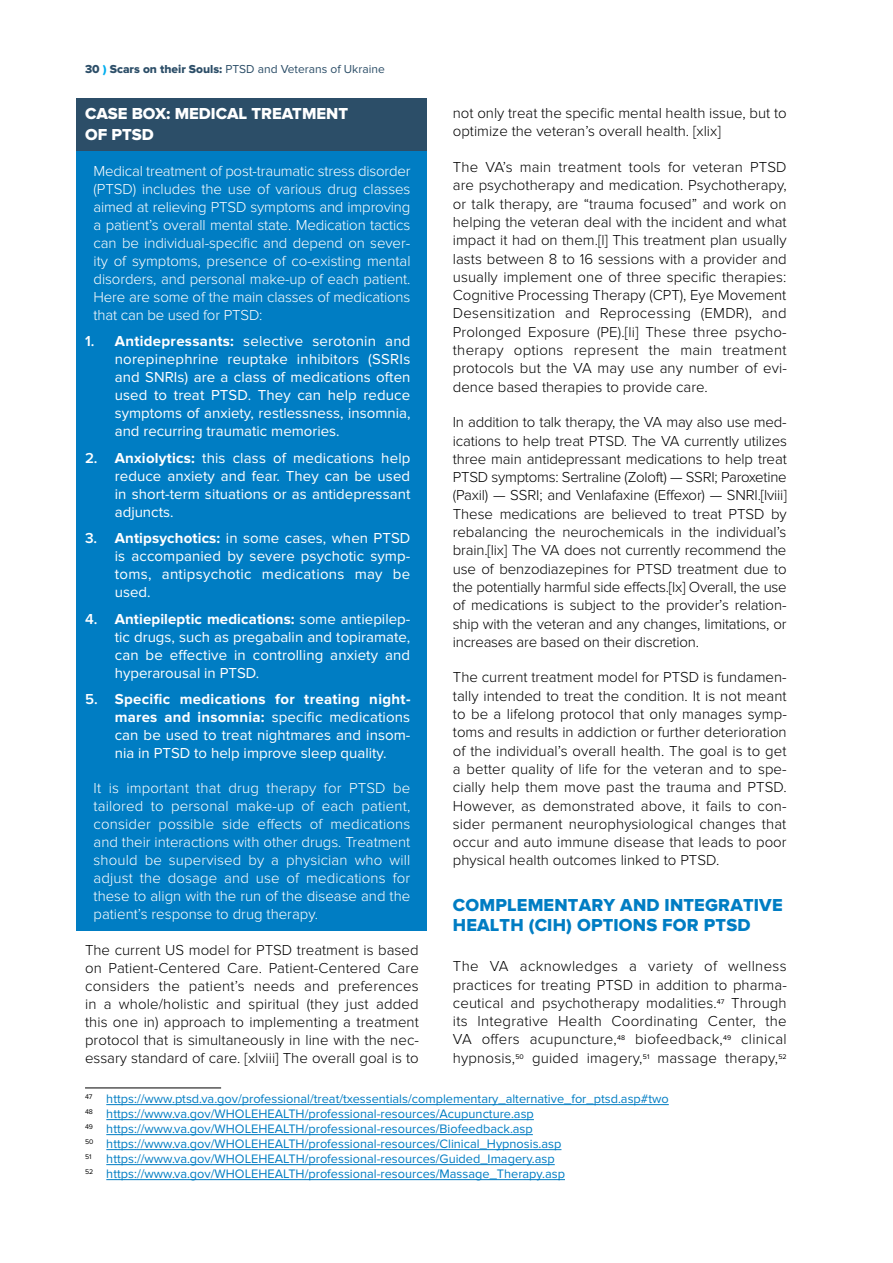
<style>
.page{position:relative;width:893px;height:1263px;background:#fff}
.page>*{position:absolute;margin:0;border:0;box-sizing:border-box;transform-origin:0 0}
.t1{font:18px/20.1px "Proxima Nova Extrabld";letter-spacing:.01em;color:#007dc3}
.t2{font:16.5px/21px "Proxima Nova Extrabld";color:#fff}
.t3{font:300 15px/18.3px "Proxima Nova";color:#000;text-align:justify}
.t4{font:15px/18px "Proxima Nova";letter-spacing:.005em;color:#fff;text-align:justify}
.t5{font:300 15px/18px "Proxima Nova";letter-spacing:-.005em;color:#fff;text-align:justify}
.t6{font:12.75px/15px "Proxima Nova";color:#007dc3}
.t7{font:12px "Proxima Nova";color:#2c4e68}
.s1{font-family:"Proxima Nova Extrabld"}
.s2{font-family:"Proxima Nova Extrabld";color:#00aeef}
.s3{font-weight:600}
.s4{font-weight:700}
</style>
<div class="page">
<div style="left:77px;top:98px;width:350px;height:54px;background:#2c4e68"></div>
<div style="left:77px;top:151px;width:350px;height:180px;background:#007dc3"></div>
<div style="left:77px;top:321px;width:350px;height:127px;background:#007dc3"></div>
<div style="left:77px;top:438px;width:350px;height:90px;background:#007dc3"></div>
<div style="left:77px;top:518px;width:350px;height:91px;background:#007dc3"></div>
<div style="left:77px;top:599px;width:350px;height:90px;background:#007dc3"></div>
<div style="left:77px;top:679px;width:350px;height:91px;background:#007dc3"></div>
<div style="left:77px;top:769px;width:350px;height:162px;background:#007dc3"></div>
<hr style="left:85px;top:1087px;width:136px;height:1px;background:#000">
<hr style="left:106px;top:1104px;width:563px;height:1px;background:#007dc3">
<hr style="left:106px;top:1119px;width:428px;height:1px;background:#007dc3">
<hr style="left:106px;top:1134px;width:427px;height:1px;background:#007dc3">
<hr style="left:106px;top:1149px;width:455px;height:1px;background:#007dc3">
<hr style="left:106px;top:1164px;width:449px;height:1px;background:#007dc3">
<hr style="left:106px;top:1179px;width:459px;height:1px;background:#007dc3">
<p class="t7" style="left:85px;top:62px;width:301px"><span class="s1">30</span> <span class="s2">)</span> <span class="s1">Scars on their Souls:</span> PTSD and Veterans of Ukraine</p>
<p class="t2" style="left:85px;top:104px;width:265px">CASE BOX: MEDICAL TREATMENT<br>OF PTSD</p>
<p class="t5" style="left:94px;top:162px;width:319px">Medical treatment of post-traumatic stress disorder (PTSD) includes the use of various drug classes aimed at relieving PTSD symptoms and improving a patient’s overall mental state. Medication tactics can be individual-specific and depend on sever&shy;ity of symptoms, presence of co-existing mental disorders, and personal make-up of each patient.<br>Here are some of the main classes of medications that can be used for PTSD:</p>
<p class="t4" style="left:115px;top:332px;width:297px;text-indent:-30px"><span class="s3">1.</span> <span class="s4">Antidepressants:</span> selective serotonin and norepinephrine reuptake inhibitors (SSRIs and SNRIs) are a class of medications often used to treat PTSD. They can help reduce symptoms of anxiety, restlessness, insomnia, and recurring traumatic memories.</p>
<p class="t4" style="left:115px;top:449px;width:297px;text-indent:-30px"><span class="s3">2.</span> <span class="s4">Anxiolytics:</span> this class of medications help reduce anxiety and fear. They can be used in short-term situations or as antidepressant adjuncts.</p>
<p class="t4" style="left:115px;top:529px;width:297px;text-indent:-30px"><span class="s3">3.</span> <span class="s4">Antipsychotics:</span> in some cases, when PTSD is accompanied by severe psychotic symp&shy;toms, antipsychotic medications may be used.</p>
<p class="t4" style="left:115px;top:610px;width:297px;text-indent:-30px"><span class="s3">4.</span> <span class="s4">Antiepileptic medications:</span> some antiepilep&shy;tic drugs, such as pregabalin and topiramate, can be effective in controlling anxiety and hyperarousal in PTSD.</p>
<p class="t4" style="left:115px;top:690px;width:297px;text-indent:-30px"><span class="s3">5.</span> <span class="s4">Specific medications for treating night&shy;mares and insomnia:</span> specific medications can be used to treat nightmares and insom&shy;nia in PTSD to help improve sleep quality.</p>
<p class="t5" style="left:94px;top:780px;width:318px">It is important that drug therapy for PTSD be tailored to personal make-up of each patient, consider possible side effects of medications and their interactions with other drugs. Treatment should be supervised by a physician who will adjust the dosage and use of medications for these to align with the run of the disease and the patient’s response to drug therapy.</p>
<p class="t3" style="left:85px;top:941px;width:335px">The current US model for PTSD treatment is based on Patient-Centered Care. Patient-Centered Care considers the patient’s needs and preferences in a whole/holistic and spiritual (they just added this one in) approach to implementing a treatment protocol that is simultaneously in line with the nec&shy;essary standard of care. [xlviii] The overall goal is to</p>
<p class="t6" style="left:85px;top:1091px;width:585px"><sup>47</sup> https://www.ptsd.va.gov/professional/treat/txessentials/complementary_alternative_for_ptsd.asp#two <sup>48</sup> https://www.va.gov/WHOLEHEALTH/professional-resources/Acupuncture.asp<br><sup>49</sup> https://www.va.gov/WHOLEHEALTH/professional-resources/Biofeedback.asp<br><sup>50</sup> https://www.va.gov/WHOLEHEALTH/professional-resources/Clinical_Hypnosis.asp<br><sup>51</sup> https://www.va.gov/WHOLEHEALTH/professional-resources/Guided_Imagery.asp<br><sup>52</sup> https://www.va.gov/WHOLEHEALTH/professional-resources/Massage_Therapy.asp</p>
<p class="t3" style="left:453px;top:104px;width:335px">not only treat the specific mental health issue, but to optimize the veteran’s overall health. [xlix]</p>
<p class="t3" style="left:453px;top:158px;width:335px">The VA’s main treatment tools for veteran PTSD are psychotherapy and medication. Psychotherapy, or talk therapy, are “trauma focused” and work on helping the veteran deal with the incident and what impact it had on them.[l] This treatment plan usually lasts between 8 to 16 sessions with a provider and usually implement one of three specific therapies:<br>Cognitive Processing Therapy (CPT), Eye Movement Desensitization and Reprocessing (EMDR), and Prolonged Exposure (PE).[li] These three psycho&shy;therapy options represent the main treatment protocols but the VA may use any number of evi&shy;dence based therapies to provide care.</p>
<p class="t3" style="left:453px;top:413px;width:335px">In addition to talk therapy, the VA may also use med&shy;ications to help treat PTSD. The VA currently utilizes three main antidepressant medications to help treat PTSD symptoms: Sertraline (Zoloft) — SSRI; Paroxetine (Paxil) — SSRI; and Venlafaxine (Effexor) — SNRI.[lviii] These medications are believed to treat PTSD by rebalancing the neurochemicals in the individual’s brain.[lix] The VA does not currently recommend the use of benzodiazepines for PTSD treatment due to the potentially harmful side effects.[lx] Overall, the use of medications is subject to the provider’s relation&shy;ship with the veteran and any changes, limitations, or increases are based on their discretion.</p>
<p class="t3" style="left:453px;top:668px;width:336px">The current treatment model for PTSD is fundamen&shy;tally intended to treat the condition. It is not meant to be a lifelong protocol that only manages symp&shy;toms and results in addiction or further deterioration of the individual’s overall health. The goal is to get a better quality of life for the veteran and to spe&shy;cially help them move past the trauma and PTSD.<br>However, as demonstrated above, it fails to con&shy;sider permanent neurophysiological changes that occur and auto immune disease that leads to poor physical health outcomes linked to PTSD.</p>
<p class="t1" style="left:453px;top:896px;width:331px">COMPLEMENTARY AND INTEGRATIVE<br>HEALTH (CIH) OPTIONS FOR PTSD</p>
<p class="t3" style="left:453px;top:957px;width:336px">The VA acknowledges a variety of wellness practices for treating PTSD in addition to pharma&shy;ceutical and psychotherapy modalities.<sup>47</sup> Through its Integrative Health Coordinating Center, the VA offers acupuncture,<sup>48</sup> biofeedback,<sup>49</sup> clinical hypnosis,<sup>50</sup> guided imagery,<sup>51</sup> massage therapy,<sup>52</sup></p>
</div>
